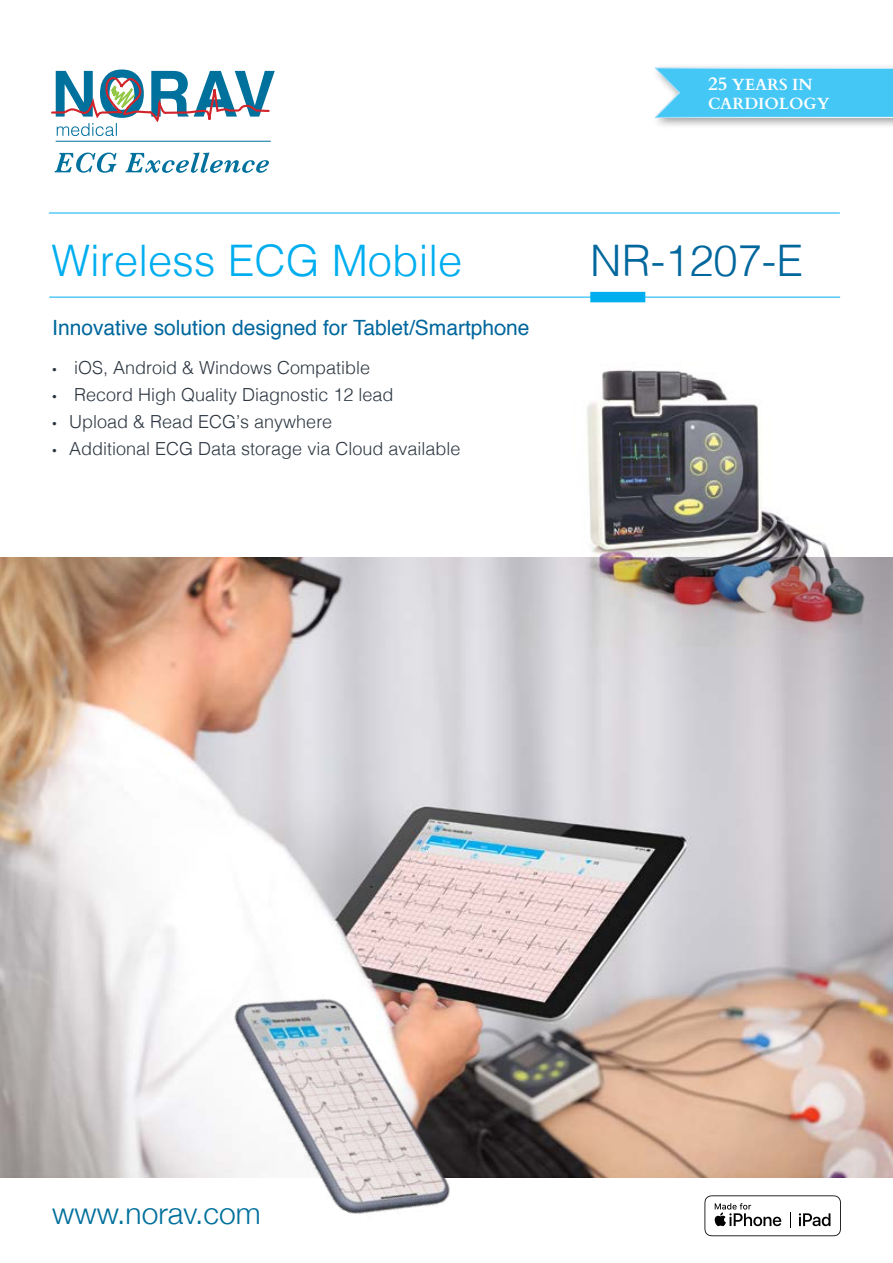
<style>
.page{position:relative;width:893px;height:1263px;background:#fff}
.page>*{position:absolute;margin:0;border:0;box-sizing:border-box;transform-origin:0 0}
.t1{font:300 43.5px "Helvetica";color:#00aeef}
.t2{font:300 43.5px "Helvetica";color:#00679d}
.t3{font:300 30px "Helvetica Neue";color:#00709c}
.t4{font:21px "Helvetica";color:#00679d}
.t5{font:700 18.9px "Cardo";color:#fff}
.t6{font:300 18px "Helvetica";color:#2d3742}
.t7{font:500 18px "Win Soft Pro";color:#2d3742}
.t8{font:700 16.2px "Cardo";color:#fff}
</style>
<div class="page">
<img style="left:0;top:558px;width:893px;height:619px">
<div style="left:590px;top:292px;width:55px;height:10px;background:#00aeef"></div>
<hr style="left:49px;top:297px;width:791px;height:1px;background:#00aeef">
<hr style="left:49px;top:213px;width:791px;height:1px;background:#00aeef">
<div style="left:651px;top:62px;width:242px;height:67px;background:#000;opacity:.4"></div>
<svg style="left:655px;top:68px;width:238px;height:50px;background:#53cbf5"></svg>
<svg style="left:51px;top:69px;width:224px;height:67px"></svg>
<svg style="left:54px;top:153px;width:215px;height:20px"></svg>
<hr style="left:56px;top:141px;width:215px;height:1px;background:#00709c">
<img style="left:520px;top:370px;width:373px;height:276px">
<svg style="left:704px;top:1195px;width:137px;height:41px"></svg>
<img style="left:101px;top:874px;width:452px;height:340px">
<h1 class="t1" style="left:51px;top:224px;width:412px">Wireless ECG Mobile</h1>
<p class="t4" style="left:52px;top:311px;width:479px">Innovative solution designed for Tablet/Smartphone</p>
<p class="t6" style="left:74px;top:352px;width:298px">iOS, Android &amp; Windows Compatible</p>
<p class="t7" style="left:52px;top:357px;width:6px">•</p>
<p class="t7" style="left:52px;top:384px;width:6px">•</p>
<p class="t7" style="left:52px;top:411px;width:6px">•</p>
<p class="t7" style="left:52px;top:438px;width:6px">•</p>
<p class="t6" style="left:74px;top:379px;width:321px">Record High Quality Diagnostic 12 lead</p>
<p class="t6" style="left:69px;top:406px;width:265px">Upload &amp; Read ECG s’ anywhere</p>
<p class="t6" style="left:69px;top:433px;width:393px">Additional ECG Data storage via Cloud available</p>
<p class="t5" style="left:708px;top:69px;width:21px">25</p>
<p class="t8" style="left:708px;top:91px;width:123px">CARDIOLOGY</p>
<p class="t8" style="left:732px;top:72px;width:82px">YEARS IN</p>
<h1 class="t2" style="left:590px;top:224px;width:214px">NR-1207-E</h1>
<h2 class="t3" style="left:52px;top:1189px;width:210px">www.norav.com</h2>
</div>
